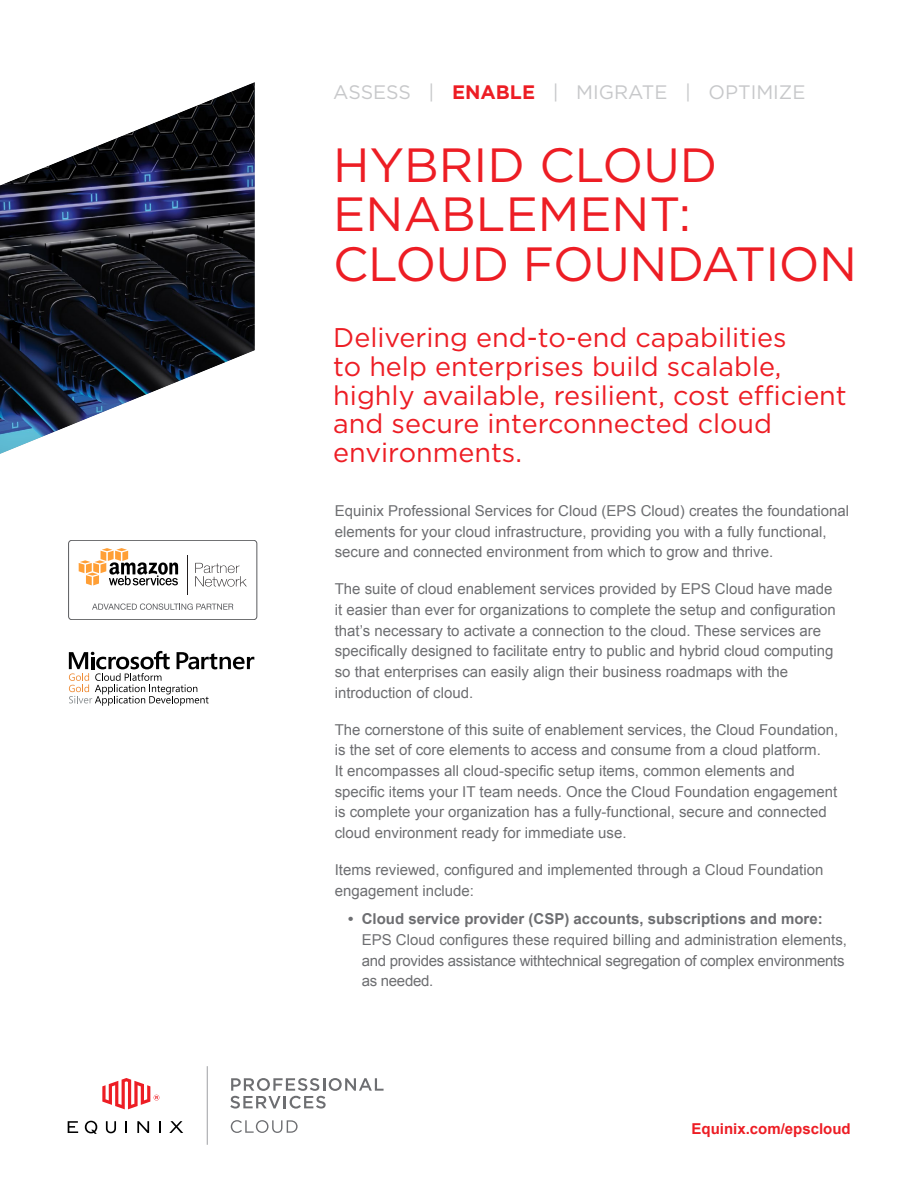
<style>
.page{position:relative;width:918px;height:1188px;background:#fff}
.page>*{position:absolute;margin:0;border:0;box-sizing:border-box;transform-origin:0 0}
.t1{font:48px/49.5px "Gotham";color:#ed1d24}
.t2{font:27px/28.8px "Gotham";color:#ed1d24}
.t3{font:19.5px "Gotham";color:#c7c8ca}
.t4{font:15px/20.7px "Arial";color:#6d6e71}
.t5{font:15px/20.7px "Arial";letter-spacing:-.02em;color:#6d6e71}
.t6{font:700 15px "Arial";color:#6d6e71}
.t7{font:700 15px "Arial";color:#ed1d24}
.s1{font-weight:700;color:#ed1d24}
</style>
<div class="page">
<hr style="left:207px;top:1067px;width:1px;height:78px;background:#a1a3a6">
<svg style="left:68px;top:1121px;width:10px;height:12px"></svg>
<svg style="left:106px;top:1121px;width:10px;height:12px"></svg>
<svg style="left:126px;top:1121px;width:1px;height:12px"></svg>
<svg style="left:137px;top:1121px;width:12px;height:12px"></svg>
<svg style="left:159px;top:1121px;width:2px;height:12px"></svg>
<svg style="left:169px;top:1121px;width:14px;height:12px"></svg>
<svg style="left:85px;top:1121px;width:12px;height:13px"></svg>
<svg style="left:102px;top:1078px;width:57px;height:31px"></svg>
<svg style="left:230px;top:1078px;width:154px;height:31px"></svg>
<svg style="left:231px;top:1120px;width:67px;height:13px"></svg>
<div style="left:0;top:73px;width:269px;height:390px;background:#000;opacity:.15"></div>
<svg style="left:79px;top:548px;width:99px;height:37px"></svg>
<svg style="left:195px;top:563px;width:52px;height:24px"></svg>
<hr style="left:187px;top:555px;width:1px;height:40px;background:#231f20">
<svg style="left:92px;top:603px;width:141px;height:7px"></svg>
<div style="left:68px;top:540px;width:189px;height:80px;border:1px solid #5b5c5f;border-radius:3px"></div>
<svg style="left:69px;top:651px;width:185px;height:55px"></svg>
<h3 class="t3" style="left:333px;top:80px;width:474px">ASSESS | <span class="s1">ENABLE</span> | MIGRATE | OPTIMIZE</h3>
<h1 class="t1" style="left:333px;top:139px;width:525px">HYBRID CLOUD<br>ENABLEMENT:<br>CLOUD FOUNDATION</h1>
<h2 class="t2" style="left:333px;top:322px;width:515px">Delivering end-to-end capabilities<br>to help enterprises build scalable, highly available, resilient, cost efficient and secure interconnected cloud environments.</h2>
<p class="t4" style="left:335px;top:501px;width:516px">Equinix Professional Services for Cloud (EPS Cloud) creates the foundational elements for your cloud infrastructure, providing you with a fully functional, secure and connected environment from which to grow and thrive.</p>
<p class="t4" style="left:335px;top:579px;width:503px">The suite of cloud enablement services provided by EPS Cloud have made it easier than ever for organizations to complete the setup and configuration that’s necessary to activate a connection to the cloud. These services are specifically designed to facilitate entry to public and hybrid cloud computing so that enterprises can easily align their business roadmaps with the introduction of cloud.</p>
<p class="t4" style="left:335px;top:719px;width:505px">The cornerstone of this suite of enablement services, the Cloud Foundation, is the set of core elements to access and consume from a cloud platform.<br>It encompasses all cloud-specific setup items, common elements and specific items your IT team needs. Once the Cloud Foundation engagement is complete your organization has a fully-functional, secure and connected cloud environment ready for immediate use.</p>
<p class="t4" style="left:335px;top:859px;width:490px">Items reviewed, configured and implemented through a Cloud Foundation engagement include:</p>
<p class="t6" style="left:348px;top:909px;width:476px">• Cloud service provider (CSP) accounts, subscriptions and more:</p>
<p class="t5" style="left:362px;top:930px;width:487px">EPS Cloud configures these required billing and administration elements, and provides assistance withtechnical segregation of complex environments as needed.</p>
<p class="t7" style="left:692px;top:1118px;width:161px">Equinix.com/epscloud</p>
</div>
